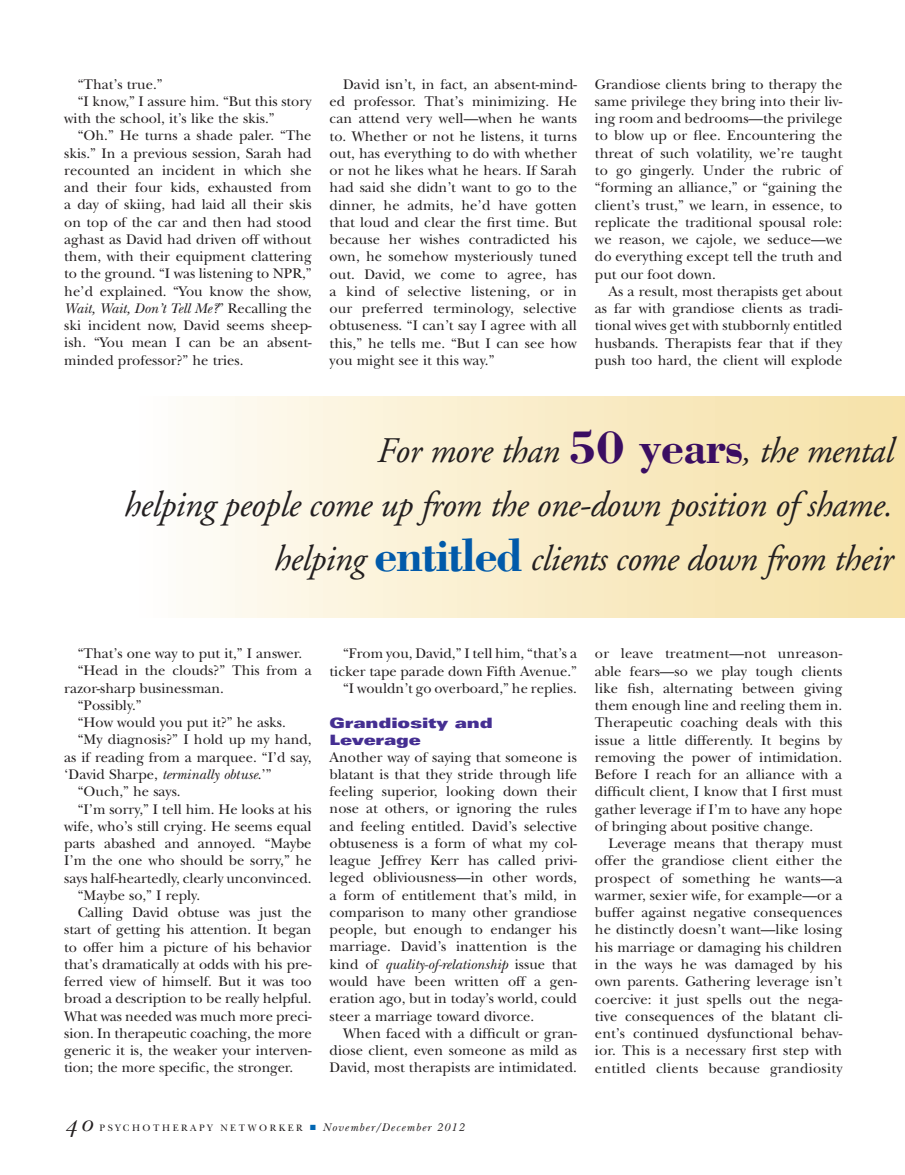
<style>
.page{position:relative;width:905px;height:1175px;background:#fff}
.page>*{position:absolute;margin:0;border:0;box-sizing:border-box;transform-origin:0 0}
.t1{font:italic 36px/54px "Adobe Garamond";letter-spacing:-.015em;color:#231f20;text-align:right}
.t2{font:24px "New Baskerville Italic Os F";color:#231f20}
.t3{font:14.55px/17.2px "New Baskerville";color:#231f20;text-align:justify}
.t4{font:italic 14.55px "New Baskerville";color:#231f20}
.t5{font:900 expanded 14.25px/17.2px "Univers";letter-spacing:-.01em;color:#452f92}
.t6{font:9.75px "New Baskerville";letter-spacing:.26em;color:#231f20}
.s1{font-style:normal}
.s2{font-family:"Bodoni";font-weight:700;font-style:normal;font-size:48px;color:#3b0e62}
.s3{font-family:"Bodoni";font-weight:700;font-style:normal;font-size:48px;color:#015aaa}
.s4{font-style:italic}
.s5{color:#0166b3}
.s6{font-style:italic;font-size:11.7px}
</style>
<div class="page">
<div style="left:0;top:397px;width:904px;height:221px;background:linear-gradient(to right,#fff,#f6e1a5)"></div>
<p class="t3" style="left:78px;top:75px;width:86px">“That’s true.”</p>
<p class="t3" style="left:78px;top:93px;width:236px">“I know,” I assure him. “But this story</p>
<p class="t3" style="left:64px;top:110px;width:212px">with the school, it’s like the skis.”</p>
<p class="t3" style="left:78px;top:127px;width:235px">“Oh.” He turns a shade paler. “The</p>
<p class="t3" style="left:64px;top:144px;width:249px">skis.” In a previous session, Sarah had</p>
<p class="t3" style="left:64px;top:162px;width:249px">recounted an incident in which she</p>
<p class="t3" style="left:64px;top:179px;width:249px">and their four kids, exhausted from</p>
<p class="t3" style="left:64px;top:196px;width:249px">a day of skiing, had laid all their skis</p>
<p class="t3" style="left:64px;top:213px;width:249px">on top of the car and then had stood</p>
<p class="t3" style="left:64px;top:231px;width:249px">aghast as David had driven off without</p>
<p class="t3" style="left:64px;top:248px;width:249px">them, with their equipment clattering</p>
<p class="t3" style="left:64px;top:265px;width:249px">to the ground. “I was listening to NPR,”</p>
<p class="t3" style="left:64px;top:282px;width:249px">he’d explained. “You know the show,</p>
<p class="t4" style="left:64px;top:300px;width:249px">Wait, Wait, Don’t Tell Me?<span class="s1">” Recalling the</span></p>
<p class="t3" style="left:64px;top:317px;width:249px">ski incident now, David seems sheep-</p>
<p class="t3" style="left:64px;top:334px;width:249px">ish. “You mean I can be an absent-</p>
<p class="t3" style="left:64px;top:351px;width:181px">minded professor?” he tries.</p>
<p class="t3" style="left:329px;top:76px;width:249px;text-indent:14px">David isn’t, in fact, an absent-mind&shy;ed professor. That’s minimizing. He can attend very well—when he wants to. Whether or not he listens, it turns out, has everything to do with whether or not he likes what he hears. If Sarah had said she didn’t want to go to the dinner, he admits, he’d have gotten that loud and clear the first time. But because her wishes contradicted his own, he somehow mysteriously tuned out. David, we come to agree, has a kind of selective listening, or in our preferred terminology, selective obtuseness. “I can’t say I agree with all this,” he tells me. “But I can see how you might see it this way.”</p>
<p class="t3" style="left:595px;top:75px;width:249px">Grandiose clients bring to therapy the same privilege they bring into their liv&shy;ing room and bedrooms—the privilege to blow up or flee. Encountering the threat of such volatility, we’re taught to go gingerly. Under the rubric of “forming an alliance,” or “gaining the client’s trust,” we learn, in essence, to replicate the traditional spousal role: we reason, we cajole, we seduce—we do everything except tell the truth and put our foot down.</p>
<p class="t3" style="left:595px;top:282px;width:249px;text-indent:14px">As a result, most therapists get about as far with grandiose clients as tradi&shy;tional wives get with stubbornly entitled husbands. Therapists fear that if they push too hard, the client will explode</p>
<h1 class="t1" style="left:124px;top:424px;width:771px">For more than <span class="s2">50 years</span>, the mental<br>helping people come up from the one-down position of shame. helping <span class="s3">entitled</span> clients come down from their</h1>
<p class="t3" style="left:78px;top:645px;width:226px">“That’s one way to put it,” I answer.</p>
<p class="t3" style="left:78px;top:662px;width:235px">“Head in the clouds?” This from a</p>
<p class="t3" style="left:64px;top:679px;width:161px">razor-sharp businessman.</p>
<p class="t3" style="left:78px;top:696px;width:65px">“Possibly.”</p>
<p class="t3" style="left:78px;top:714px;width:210px">“How would you put it?” he asks.</p>
<p class="t3" style="left:78px;top:731px;width:235px">“My diagnosis?” I hold up my hand,</p>
<p class="t3" style="left:64px;top:748px;width:249px">as if reading from a marquee. “I’d say,</p>
<p class="t3" style="left:64px;top:765px;width:209px">‘David Sharpe, <span class="s4">terminally obtuse</span>.’”</p>
<p class="t3" style="left:78px;top:783px;width:104px">“Ouch,” he says.</p>
<p class="t3" style="left:78px;top:800px;width:235px">“I’m sorry,” I tell him. He looks at his</p>
<p class="t3" style="left:64px;top:817px;width:249px">wife, who’s still crying. He seems equal</p>
<p class="t3" style="left:64px;top:834px;width:249px">parts abashed and annoyed. “Maybe</p>
<p class="t3" style="left:64px;top:852px;width:249px">I’m the one who should be sorry,” he</p>
<p class="t3" style="left:64px;top:869px;width:249px">says half-heartedly, clearly unconvinced.</p>
<p class="t3" style="left:78px;top:886px;width:124px">“Maybe so,” I reply.</p>
<p class="t3" style="left:78px;top:903px;width:235px">Calling David obtuse was just the</p>
<p class="t3" style="left:64px;top:921px;width:249px">start of getting his attention. It began</p>
<p class="t3" style="left:64px;top:938px;width:249px">to offer him a picture of his behavior</p>
<p class="t3" style="left:64px;top:955px;width:249px">that’s dramatically at odds with his pre-</p>
<p class="t3" style="left:64px;top:972px;width:249px">ferred view of himself. But it was too</p>
<p class="t3" style="left:64px;top:990px;width:249px">broad a description to be really helpful.</p>
<p class="t3" style="left:64px;top:1007px;width:249px">What was needed was much more preci-</p>
<p class="t3" style="left:64px;top:1024px;width:249px">sion. In therapeutic coaching, the more</p>
<p class="t3" style="left:64px;top:1042px;width:249px">generic it is, the weaker your interven-</p>
<p class="t3" style="left:64px;top:1059px;width:230px">tion; the more specific, the stronger.</p>
<p class="t3" style="left:329px;top:645px;width:249px;text-align:right">“From you, David,” I tell him, “that’s a ticker tape parade down Fifth Avenue.” “I wouldn’t go overboard,” he replies.</p>
<p class="t5" style="left:329px;top:714px;width:165px">Grandiosity and<br>Leverage</p>
<p class="t3" style="left:329px;top:748px;width:249px">Another way of saying that someone is blatant is that they stride through life feeling superior, looking down their nose at others, or ignoring the rules and feeling entitled. David’s selective obtuseness is a form of what my col&shy;league Jeffrey Kerr has called privi&shy;leged obliviousness—in other words, a form of entitlement that’s mild, in comparison to many other grandiose people, but enough to endanger his marriage. David’s inattention is the kind of <span class="s4">quality-of-relationship</span> issue that would have been written off a gen&shy;eration ago, but in today’s world, could steer a marriage toward divorce.</p>
<p class="t3" style="left:329px;top:1024px;width:249px;text-indent:14px">When faced with a difficult or gran&shy;diose client, even someone as mild as David, most therapists are intimidated.</p>
<h2 class="t2" style="left:64px;top:1109px;width:30px">40</h2>
<p class="t6" style="left:99px;top:1122px;width:366px">psychot her apy nE TWORKER <span class="s5">■</span> <span class="s6">November/December 2012</span></p>
<p class="t3" style="left:595px;top:645px;width:249px">or leave treatment—not unreason&shy;able fears—so we play tough clients like fish, alternating between giving them enough line and reeling them in.<br>Therapeutic coaching deals with this issue a little differently. It begins by removing the power of intimidation.<br>Before I reach for an alliance with a difficult client, I know that I first must gather leverage if I’m to have any hope of bringing about positive change.</p>
<p class="t3" style="left:595px;top:835px;width:249px;text-indent:14px">Leverage means that therapy must offer the grandiose client either the prospect of something he wants—a warmer, sexier wife, for example—or a buffer against negative consequences he distinctly doesn’t want—like losing his marriage or damaging his children in the ways he was damaged by his own parents. Gathering leverage isn’t coercive: it just spells out the nega&shy;tive consequences of the blatant cli&shy;ent’s continued dysfunctional behav&shy;ior. This is a necessary first step with entitled clients because grandiosity</p>
</div>
